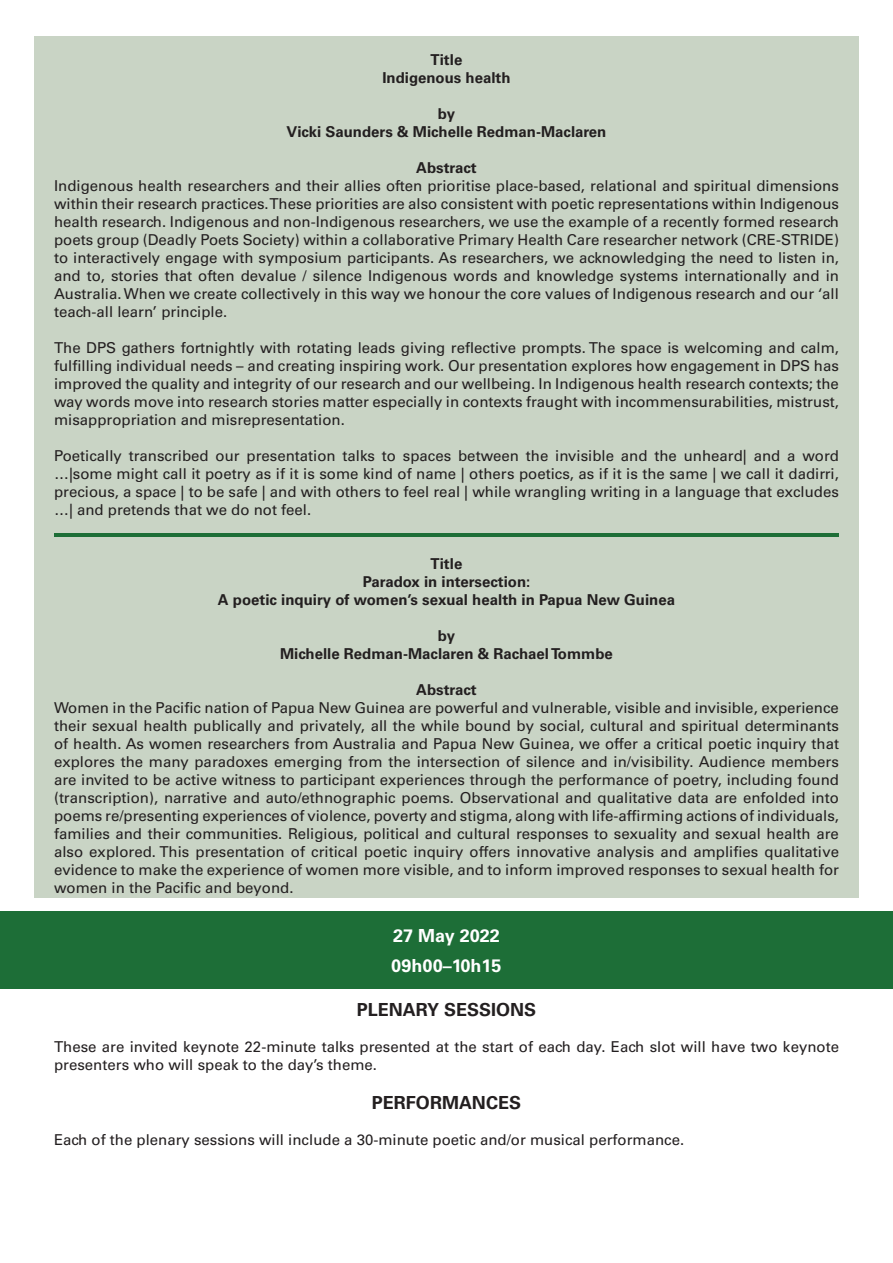
<style>
.page{position:relative;width:893px;height:1263px;background:#fff}
.page>*{position:absolute;margin:0;border:0;box-sizing:border-box;transform-origin:0 0}
.t1{font:700 18px "Univers LT Std";color:#231f20}
.t2{font:700 18px "Univers LT Std";color:#fff}
.t3{font:15px/18px "Univers LT Std";color:#231f20;text-align:justify}
.t4{font:700 15px "Univers LT Std";color:#231f20}
</style>
<div class="page">
<div style="left:34px;top:36px;width:825px;height:861px;background:#c9d4c5"></div>
<div style="left:0;top:911px;width:893px;height:78px;background:#1d6e37"></div>
<hr style="left:54px;top:533px;width:785px;height:3px;background:#1d6e37">
<p class="t4" style="left:431px;top:51px;width:33px">Title</p>
<p class="t4" style="left:382px;top:69px;width:130px">Indigenous health</p>
<p class="t4" style="left:438px;top:105px;width:19px">by</p>
<p class="t4" style="left:287px;top:123px;width:321px">Vicki Saunders &amp; Michelle Redman-Maclaren</p>
<p class="t4" style="left:416px;top:159px;width:62px">Abstract</p>
<p class="t3" style="left:54px;top:177px;width:786px">Indigenous health researchers and their allies often prioritise place-based, relational and spiritual dimensions within their research practices. These priorities are also consistent with poetic representations within Indigenous health research. Indigenous and non-Indigenous researchers, we use the example of a recently formed research poets group (Deadly Poets Society) within a collaborative Primary Health Care researcher network (CRE-STRIDE) to interactively engage with symposium participants. As researchers, we acknowledging the need to listen in, and to, stories that often devalue / silence Indigenous words and knowledge systems internationally and in Australia. When we create collectively in this way we honour the core values of Indigenous research and our ‘all teach-all learn’ principle.</p>
<p class="t3" style="left:54px;top:339px;width:786px">The DPS gathers fortnightly with rotating leads giving reflective prompts. The space is welcoming and calm, fulfilling individual needs – and creating inspiring work. Our presentation explores how engagement in DPS has improved the quality and integrity of our research and our wellbeing. In Indigenous health research contexts; the way words move into research stories matter especially in contexts fraught with incommensurabilities, mistrust, misappropriation and misrepresentation.</p>
<p class="t3" style="left:54px;top:447px;width:786px">Poetically transcribed our presentation talks to spaces between the invisible and the unheard| and a word …|some might call it poetry as if it is some kind of name | others poetics, as if it is the same | we call it dadirri, precious, a space | to be safe | and with others to feel real | while wrangling writing in a language that excludes …| and pretends that we do not feel.</p>
<p class="t4" style="left:431px;top:555px;width:33px">Title</p>
<p class="t4" style="left:363px;top:573px;width:169px">Paradox in intersection:</p>
<p class="t4" style="left:218px;top:591px;width:459px">A poetic inquiry of women’s sexual health in Papua New Guinea</p>
<p class="t4" style="left:438px;top:627px;width:19px">by</p>
<p class="t4" style="left:280px;top:645px;width:334px">Michelle Redman-Maclaren &amp; Rachael Tommbe</p>
<p class="t4" style="left:416px;top:681px;width:62px">Abstract</p>
<p class="t3" style="left:54px;top:699px;width:786px">Women in the Pacific nation of Papua New Guinea are powerful and vulnerable, visible and invisible, experience their sexual health publically and privately, all the while bound by social, cultural and spiritual determinants of health. As women researchers from Australia and Papua New Guinea, we offer a critical poetic inquiry that explores the many paradoxes emerging from the intersection of silence and in/visibility. Audience members are invited to be active witness to participant experiences through the performance of poetry, including found (transcription), narrative and auto/ethnographic poems. Observational and qualitative data are enfolded into poems re/presenting experiences of violence, poverty and stigma, along with life-affirming actions of individuals, families and their communities. Religious, political and cultural responses to sexuality and sexual health are also explored. This presentation of critical poetic inquiry offers innovative analysis and amplifies qualitative evidence to make the experience of women more visible, and to inform improved responses to sexual health for women in the Pacific and beyond.</p>
<p class="t2" style="left:393px;top:925px;width:108px">27 May 2022</p>
<p class="t2" style="left:391px;top:955px;width:112px">09h00–10h15</p>
<p class="t1" style="left:357px;top:999px;width:181px">PLENARY SESSIONS</p>
<p class="t3" style="left:54px;top:1037px;width:786px">These are invited keynote 22-minute talks presented at the start of each day. Each slot will have two keynote presenters who will speak to the day’s theme.</p>
<p class="t1" style="left:372px;top:1092px;width:151px">PERFORMANCES</p>
<p class="t3" style="left:54px;top:1131px;width:632px">Each of the plenary sessions will include a 30-minute poetic and/or musical performance.</p>
</div>
